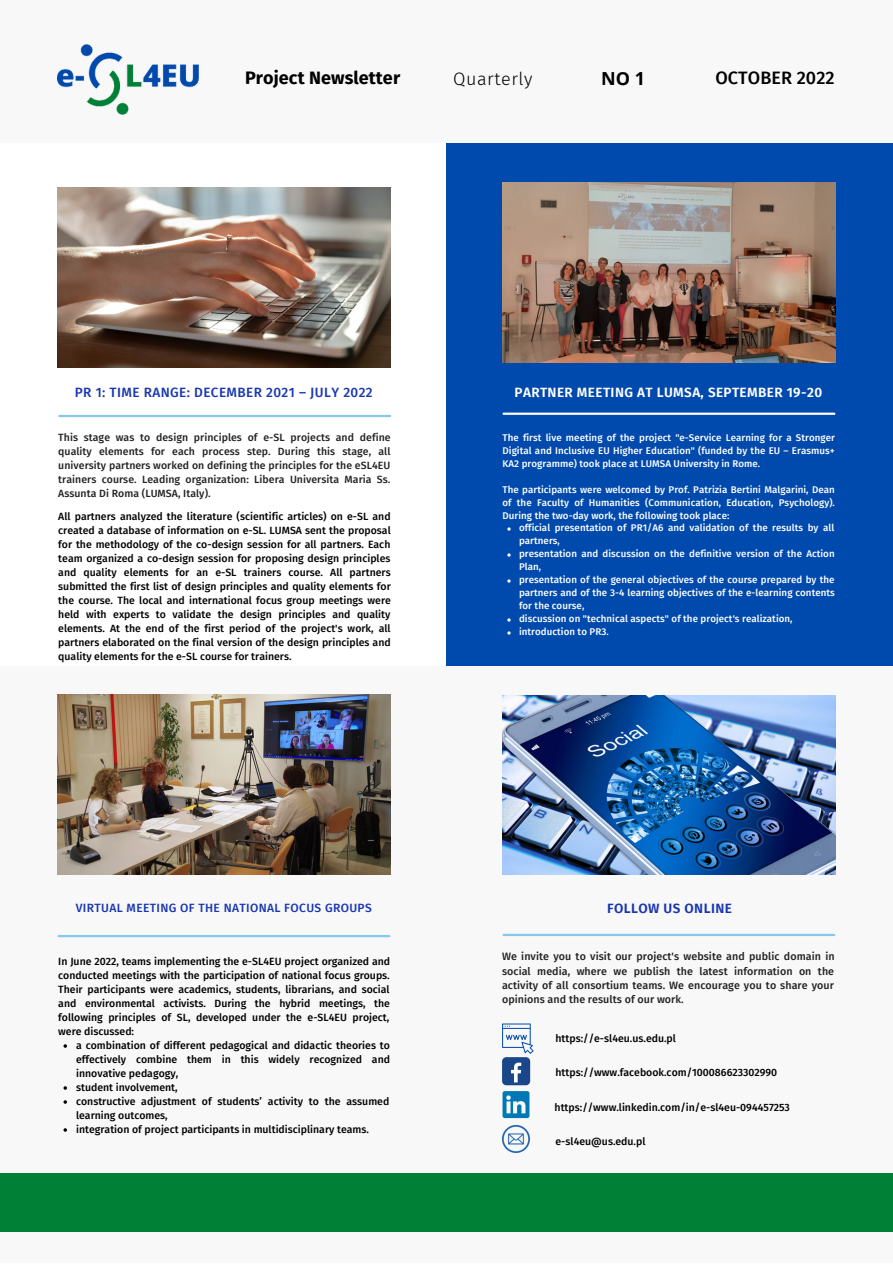
<style>
.page{position:relative;width:893px;height:1264px;background:#fff}
.page>*{position:absolute;margin:0;border:0;box-sizing:border-box;transform-origin:0 0}
.t1{font:700 18px "Fira Sans";letter-spacing:.005em;color:#000}
.t2{font:500 18px "Fira Sans";letter-spacing:.005em;color:#000}
.t3{font:300 18px "Fira Sans";letter-spacing:.03em;color:#000}
.t4{font:700 18px "Open Sans";color:#000}
.t5{font:600 13.5px "Fira Sans";letter-spacing:.03em;color:#fff}
.t6{font:500 13.5px "Fira Sans";letter-spacing:.03em;color:#1836b2}
.t7{font:600 13.5px "Fira Sans";letter-spacing:.03em;color:#1836b2}
.t8{font:500 12px "Fira Sans";letter-spacing:.03em;color:#1836b2}
.t9{font:500 10.65px/14.2px "Fira Sans";letter-spacing:.005em;color:#222;text-align:justify}
.t10{font:500 10.5px/14px "Fira Sans";color:#000;text-align:justify}
.t11{font:500 10.5px/14px "Fira Sans";letter-spacing:.005em;color:#222;text-align:justify}
.t12{font:500 9.75px/13px "Fira Sans";letter-spacing:.005em;color:#fff;text-align:justify}
</style>
<div class="page">
<div style="left:0;top:0;width:892px;height:1262px;background:#f8f8f8"></div>
<div style="left:0;top:143px;width:446px;height:523px;background:#fff"></div>
<div style="left:0;top:1173px;width:892px;height:58px;background:#008037"></div>
<div style="left:446px;top:143px;width:446px;height:522px;background:#004aad"></div>
<img style="left:58px;top:187px;width:332px;height:180px">
<hr style="left:59px;top:415px;width:331px;height:2px;background:#86c7ed">
<img style="left:57px;top:694px;width:333px;height:180px">
<hr style="left:59px;top:935px;width:330px;height:2px;background:#86c7ed">
<img style="left:502px;top:183px;width:333px;height:179px">
<hr style="left:503px;top:412px;width:331px;height:3px;background:#fff">
<hr style="left:503px;top:933px;width:331px;height:3px;background:#86c7ed">
<img style="left:502px;top:695px;width:333px;height:180px">
<img style="left:57px;top:45px;width:141px;height:69px">
<svg style="left:502px;top:1023px;width:31px;height:30px"></svg>
<div style="left:502px;top:1057px;width:28px;height:28px;background:#1a4789;border-radius:4px"></div>
<svg style="left:511px;top:1062px;width:10px;height:20px"></svg>
<svg style="left:502px;top:1091px;width:27px;height:27px"></svg>
<img style="left:502px;top:1125px;width:27px;height:27px">
<h1 class="t1" style="left:245px;top:67px;width:157px">Project Newsletter</h1>
<h1 class="t3" style="left:453px;top:68px;width:81px">Quarterly</h1>
<h1 class="t2" style="left:715px;top:67px;width:121px">OCTOBER 2022</h1>
<h1 class="t4" style="left:601px;top:66px;width:45px">NO 1</h1>
<p class="t6" style="left:75px;top:384px;width:299px">PR 1: TIME RANGE: DECEMBER 2021 – JULY 2022</p>
<p class="t11" style="left:58px;top:430px;width:334px">This stage was to design principles of e-SL projects and define quality elements for each process step. During this stage, all university partners worked on defining the principles for the eSL4EU trainers course. Leading organization: Libera Universita Maria Ss.<br>Assunta Di Roma (LUMSA, Italy).</p>
<p class="t10" style="left:58px;top:510px;width:334px">All partners analyzed the literature (scientific articles) on e-SL and created a database of information on e-SL. LUMSA sent the proposal for the methodology of the co-design session for all partners. Each team organized a co-design session for proposing design principles and quality elements for an e-SL trainers course. All partners submitted the first list of design principles and quality elements for the course. The local and international focus group meetings were held with experts to validate the design principles and quality elements. At the end of the first period of the project's work, all partners elaborated on the final version of the design principles and quality elements for the e-SL course for trainers.</p>
<p class="t8" style="left:76px;top:900px;width:297px">VIRTUAL MEETING OF THE NATIONAL FOCUS GROUPS</p>
<p class="t10" style="left:58px;top:954px;width:333px">In June 2022, teams implementing the e-SL4EU project organized and conducted meetings with the participation of national focus groups.<br>Their participants were academics, students, librarians, and social and environmental activists. During the hybrid meetings, the following principles of SL, developed under the e-SL4EU project, were discussed:</p>
<p class="t10" style="left:76px;top:1038px;width:315px;text-align:left">a combination of different pedagogical and didactic theories to effectively combine them in this widely recognized and innovative pedagogy,<br>student involvement,<br>constructive adjustment of students’ activity to the assumed learning outcomes,<br>integration of project participants in multidisciplinary teams.</p>
<p class="t5" style="left:514px;top:384px;width:309px">PARTNER MEETING AT LUMSA, SEPTEMBER 19-20</p>
<p class="t12" style="left:502px;top:431px;width:334px">The first live meeting of the project "e-Service Learning for a Stronger Digital and Inclusive EU Higher Education" (funded by the EU – Erasmus+ KA2 programme) took place at LUMSA University in Rome.</p>
<p class="t12" style="left:502px;top:482px;width:334px">The participants were welcomed by Prof. Patrizia Bertini Malgarini, Dean of the Faculty of Humanities (Communication, Education, Psychology).<br>During the two-day work, the following took place:</p>
<p class="t12" style="left:519px;top:521px;width:317px;text-align:left">official presentation of PR1/A6 and validation of the results by all partners,<br>presentation and discussion on the definitive version of the Action Plan,<br>presentation of the general objectives of the course prepared by the partners and of the 3-4 learning objectives of the e-learning contents for the course,<br>discussion on "technical aspects" of the project's realization, introduction to PR3.</p>
<p class="t7" style="left:607px;top:900px;width:126px">FOLLOW US ONLINE</p>
<p class="t9" style="left:502px;top:949px;width:334px">We invite you to visit our project's website and public domain in social media, where we publish the latest information on the activity of all consortium teams. We encourage you to share your opinions and the results of our work.</p>
<p class="t10" style="left:555px;top:1031px;width:122px">https://e-sl4eu.us.edu.pl</p>
<p class="t10" style="left:555px;top:1065px;width:223px">https://www.facebook.com/100086623302990</p>
<p class="t10" style="left:554px;top:1100px;width:237px">https://www.linkedin.com/in/e-sl4eu-094457253</p>
<p class="t10" style="left:555px;top:1134px;width:91px">e-sl4eu@us.edu.pl</p>
</div>
